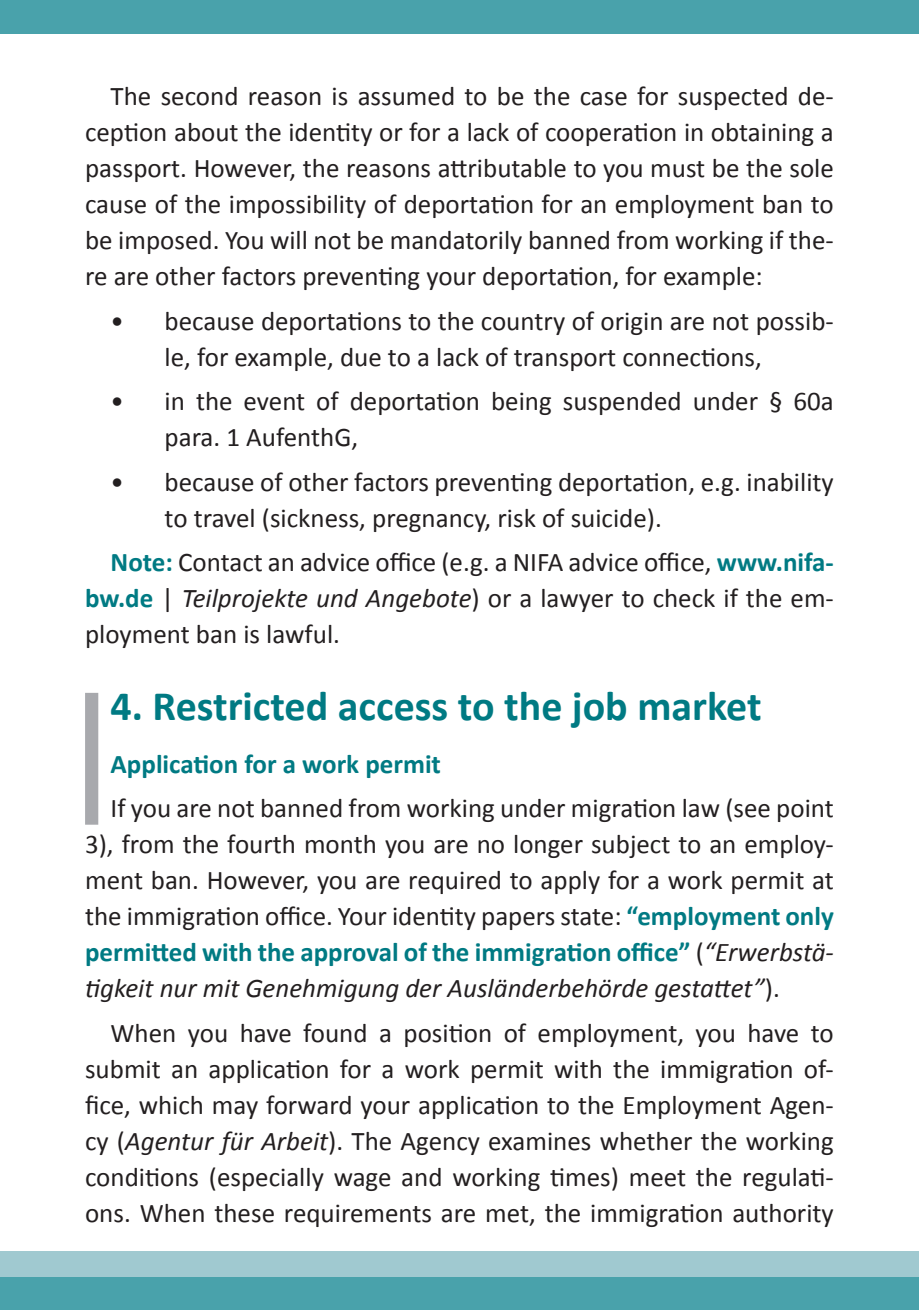
<style>
.page{position:relative;width:919px;height:1310px;background:#fff}
.page>*{position:absolute;margin:0;border:0;box-sizing:border-box;transform-origin:0 0}
.t1{font:700 42px "Calibri";color:#007a83}
.t2{font:27px/36px "Calibri";color:#231f20;text-align:justify}
.t3{font:700 27px "Calibri";color:#007a83}
.s1{font-weight:700;color:#007a83}
.s2{font-style:italic}
</style>
<div class="page">
<div style="left:0;top:0;width:918px;height:34px;background:#49a2ab"></div>
<div style="left:0;top:1276px;width:918px;height:34px;background:#49a2ab"></div>
<div style="left:0;top:1251px;width:918px;height:25px;background:#a0c9d0"></div>
<div style="left:85px;top:693px;width:13px;height:131px;background:#a8a9ad"></div>
<p class="t2" style="left:85px;top:78px;width:750px;text-indent:26px">The second reason is assumed to be the case for suspected de&shy;ception about the identity or for a lack of cooperation in obtaining a passport. However, the reasons attributable to you must be the sole cause of the impossibility of deportation for an employment ban to be imposed. You will not be mandatorily banned from working if the&shy;re are other factors preventing your deportation, for example:</p>
<p class="t2" style="left:165px;top:303px;width:670px;text-indent:-54px">• because deportations to the country of origin are not possib&shy;le, for example, due to a lack of transport connections,</p>
<p class="t2" style="left:165px;top:383px;width:670px;text-indent:-54px">• in the event of deportation being suspended under § 60a para. 1 AufenthG,</p>
<p class="t2" style="left:165px;top:464px;width:670px;text-indent:-54px">• because of other factors preventing deportation, e.g. inability to travel (sickness, pregnancy, risk of suicide).</p>
<p class="t2" style="left:85px;top:544px;width:750px;text-indent:25px"><span class="s1">Note:</span> Contact an advice office (e.g. a NIFA advice office, <span class="s1">www.nifa&shy;bw.de</span> | <span class="s2">Teilprojekte und Angebote</span>) or a lawyer to check if the em&shy;ployment ban is lawful.</p>
<h1 class="t1" style="left:111px;top:679px;width:652px">4. Restricted access to the job market</h1>
<p class="t3" style="left:111px;top:746px;width:332px">Application for a work permit</p>
<p class="t2" style="left:85px;top:790px;width:750px;text-indent:26px">If you are not banned from working under migration law (see point 3), from the fourth month you are no longer subject to an employ&shy;ment ban. However, you are required to apply for a work permit at the immigration office. Your identity papers state: <span class="s1">“employment only permitted with the approval of the immigration office”</span> (<span class="s2">“Erwerbstä&shy;tigkeit nur mit Genehmigung der Ausländerbehörde gestattet”</span>).</p>
<p class="t2" style="left:85px;top:1014px;width:750px;text-indent:26px">When you have found a position of employment, you have to submit an application for a work permit with the immigration of&shy;fice, which may forward your application to the Employment Agen&shy;cy (<span class="s2">Agentur für Arbeit</span>). The Agency examines whether the working conditions (especially wage and working times) meet the regulati&shy;ons. When these requirements are met, the immigration authority</p>
</div>
